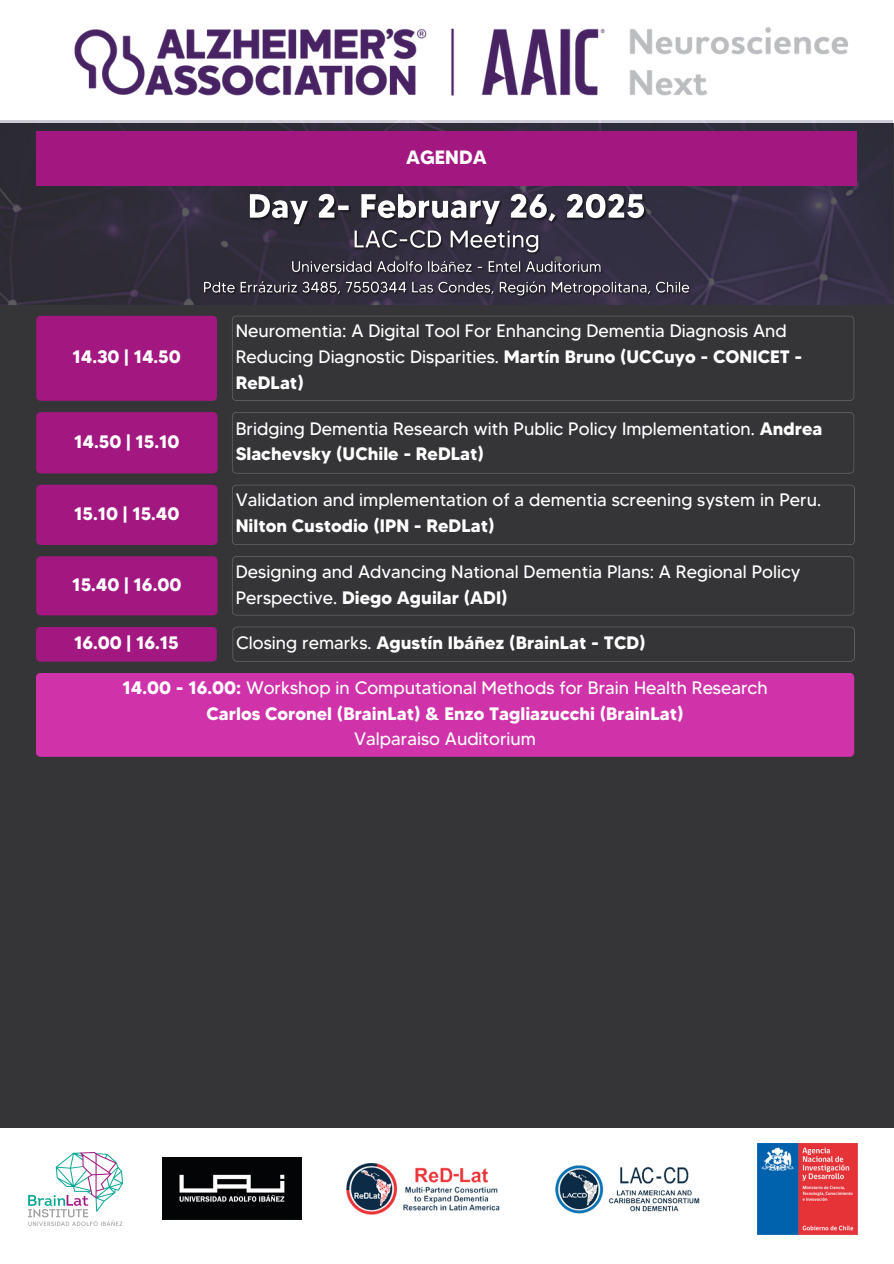
<style>
.page{position:relative;width:894px;height:1264px;background:#fff}
.page>*{position:absolute;margin:0;border:0;box-sizing:border-box;transform-origin:0 0}
.t1{font:700 19.2px "MADETOMMY";color:#fff}
.t2{font:18px/25.8px "MADETOMMY";color:#fff}
.t3{font:700 18px "MADETOMMY";color:#fff}
.s1{font-weight:700}
.s2{font-weight:400}
</style>
<div class="page">
<div style="left:0;top:0;width:893px;height:1263px;background:#353537"></div>
<div style="left:0;top:0;width:893px;height:123px;background:#fff"></div>
<div style="left:36px;top:316px;width:181px;height:85px;background:#a31781;border-radius:4px"></div>
<div style="left:232px;top:316px;width:622px;height:85px;border:1px solid #787272;border-radius:4px"></div>
<div style="left:36px;top:412px;width:181px;height:61px;background:#a31781;border-radius:4px"></div>
<div style="left:232px;top:412px;width:622px;height:61px;border:1px solid #787272;border-radius:4px"></div>
<img style="left:74px;top:27px;width:774px;height:69px">
<div style="left:0;top:1127px;width:893px;height:136px;background:#fff"></div>
<img style="left:163px;top:1157px;width:138px;height:62px">
<img style="left:28px;top:1152px;width:95px;height:73px">
<img style="left:555px;top:1165px;width:145px;height:49px">
<img style="left:346px;top:1163px;width:154px;height:52px">
<img style="left:757px;top:1143px;width:100px;height:91px">
<div style="left:36px;top:485px;width:181px;height:60px;background:#a31781;border-radius:4px"></div>
<div style="left:232px;top:485px;width:622px;height:60px;border:1px solid #787272;border-radius:4px"></div>
<img style="left:0;top:120px;width:892px;height:185px">
<img style="left:199px;top:225px;width:496px;height:75px">
<img style="left:246px;top:186px;width:405px;height:44px">
<div style="left:36px;top:132px;width:820px;height:54px;background:#a31781"></div>
<div style="left:36px;top:556px;width:181px;height:59px;background:#a31781;border-radius:4px"></div>
<div style="left:232px;top:556px;width:622px;height:59px;border:1px solid #787272;border-radius:4px"></div>
<div style="left:36px;top:626px;width:181px;height:35px;background:#a31781;border-radius:4px"></div>
<div style="left:232px;top:626px;width:622px;height:35px;border:1px solid #787272;border-radius:4px"></div>
<div style="left:36px;top:673px;width:818px;height:83px;background:#d032aa;border-radius:4px"></div>
<h4 class="t1" style="left:406px;top:145px;width:82px">AGENDA</h4>
<p class="t3" style="left:72px;top:345px;width:110px">14.30 | 14.50</p>
<h2 class="t3" style="left:74px;top:430px;width:107px">14.50 | 15.10</h2>
<h4 class="t3" style="left:74px;top:502px;width:107px">15.10 | 15.40</h4>
<h3 class="t3" style="left:72px;top:573px;width:111px">15.40 | 16.00</h3>
<p class="t2" style="left:236px;top:318px;width:568px">Neuromentia: A Digital Tool For Enhancing Dementia Diagnosis And<br>Reducing Diagnostic Disparities. <span class="s1">Martín Bruno (UCCuyo - CONICET -<br>ReDLat)</span></p>
<h3 class="t2" style="left:236px;top:415px;width:588px">Bridging Dementia Research with Public Policy Implementation. <span class="s1">Andrea<br>Slachevsky (UChile - ReDLat)</span></h3>
<h3 class="t2" style="left:236px;top:487px;width:586px">Validation and implementation of a dementia screening system in Peru.<br><span class="s1">Nilton Custodio (IPN - ReDLat)</span></h3>
<h4 class="t2" style="left:236px;top:558px;width:566px">Designing and Advancing National Dementia Plans: A Regional Policy<br>Perspective. <span class="s1">Diego Aguilar (ADI)</span></h4>
<h3 class="t3" style="left:74px;top:631px;width:106px">16.00 | 16.15</h3>
<h4 class="t3" style="left:236px;top:631px;width:411px"><span class="s2">Closing remarks.</span> Agustín Ibáñez (BrainLat - TCD)</h4>
<h3 class="t2" style="left:122px;top:675px;width:646px;line-height:25.3px;text-align:center"><span class="s1">14.00 - 16.00:</span> Workshop in Computational Methods for Brain Health Research<br><span class="s1">Carlos Coronel (BrainLat) &amp; Enzo Tagliazucchi (BrainLat)<br></span>Valparaiso Auditorium</h3>
</div>
